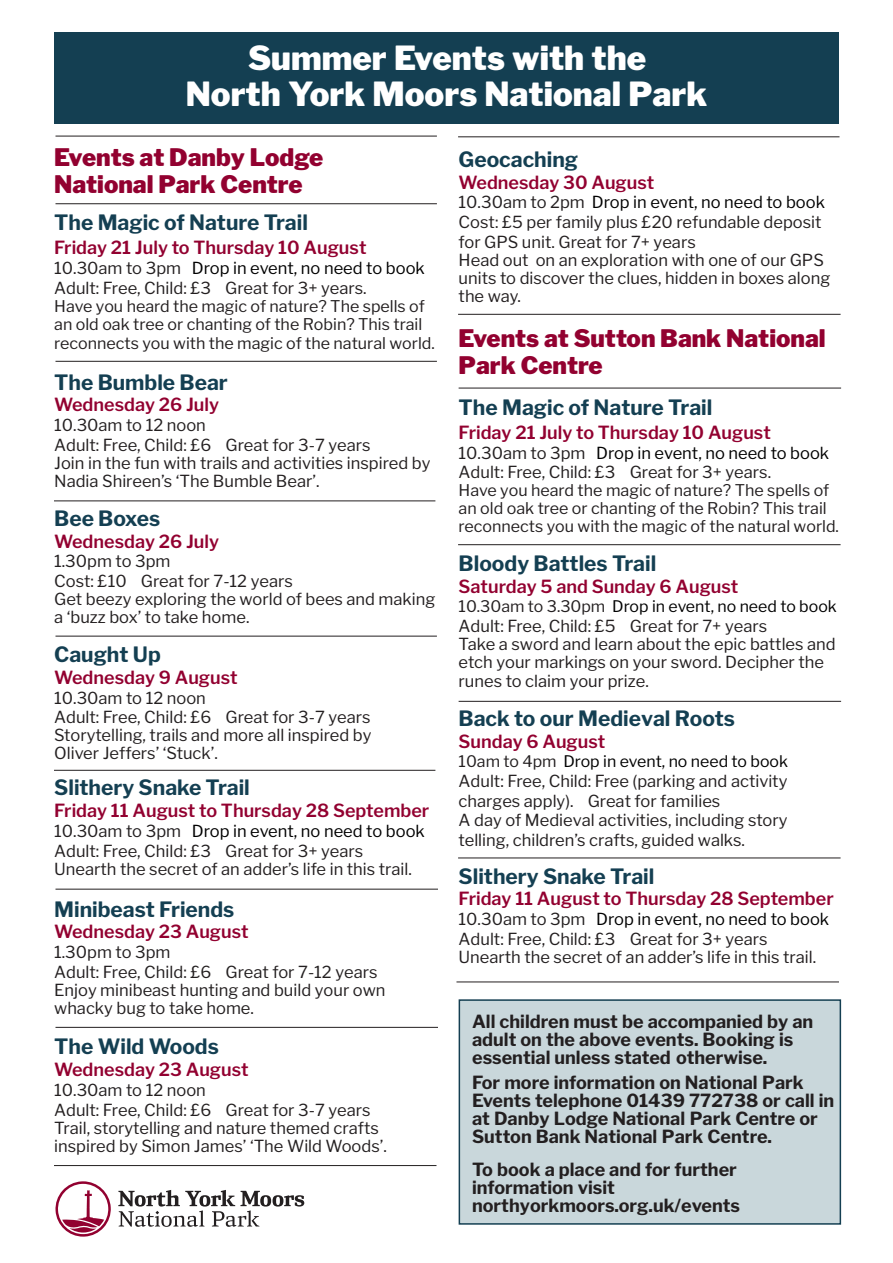
<style>
.page{position:relative;width:893px;height:1263px;background:#fff}
.page>*{position:absolute;margin:0;border:0;box-sizing:border-box;transform-origin:0 0}
.t1{font:900 33px "Libre Franklin";color:#fff}
.t2{font:900 24px/27px "Libre Franklin";color:#920130}
.t3{font:700 21px "Libre Franklin";color:#143f52}
.t4{font:700 18px/18px "Libre Franklin";color:#231f20}
.t5{font:600 18px "Libre Franklin";color:#920130}
.t6{font:16.5px/18px "Libre Franklin";color:#231f20}
.t7{font:16.5px "Libre Franklin";color:#000}
.t8{font:16.05px/18.6px "Libre Franklin";color:#231f20}
.t9{font:15.9px "Libre Franklin";color:#000}
.s1{color:#231f20}
</style>
<div class="page">
<div style="left:54px;top:32px;width:785px;height:91px;background:#143f52"></div>
<div style="left:459px;top:1000px;width:381px;height:224px;background:#c9d7db"></div>
<div style="left:459px;top:999px;width:382px;height:226px;border:2px solid #143f52"></div>
<svg style="left:118px;top:1190px;width:186px;height:37px"></svg>
<svg style="left:55px;top:1181px;width:56px;height:55px"></svg>
<hr style="left:56px;top:361px;width:381px;height:1px;background:#231f20">
<hr style="left:54px;top:500px;width:381px;height:1px;background:#231f20">
<hr style="left:56px;top:636px;width:381px;height:1px;background:#231f20">
<hr style="left:458px;top:314px;width:383px;height:1px;background:#231f20">
<hr style="left:56px;top:203px;width:381px;height:1px;background:#231f20">
<hr style="left:56px;top:136px;width:381px;height:1px;background:#231f20">
<hr style="left:54px;top:770px;width:381px;height:1px;background:#231f20">
<hr style="left:459px;top:388px;width:382px;height:1px;background:#231f20">
<hr style="left:458px;top:544px;width:383px;height:1px;background:#231f20">
<hr style="left:459px;top:701px;width:382px;height:1px;background:#231f20">
<hr style="left:56px;top:889px;width:382px;height:1px;background:#231f20">
<hr style="left:458px;top:136px;width:381px;height:1px;background:#231f20">
<hr style="left:56px;top:1027px;width:382px;height:1px;background:#231f20">
<hr style="left:54px;top:1165px;width:382px;height:1px;background:#231f20">
<hr style="left:458px;top:857px;width:383px;height:1px;background:#231f20">
<hr style="left:456px;top:981px;width:383px;height:1px;background:#231f20">
<p class="t1" style="left:248px;top:38px;width:399px">Summer Events with the</p>
<p class="t1" style="left:186px;top:74px;width:523px">North York Moors National Park</p>
<p class="t2" style="left:54px;top:143px;width:271px">Events at Danby Lodge</p>
<p class="t2" style="left:54px;top:170px;width:250px">National Park Centre</p>
<p class="t3" style="left:54px;top:210px;width:255px">The Magic of Nature Trail</p>
<p class="t5" style="left:54px;top:237px;width:314px">Friday 21 July to Thursday 10 August</p>
<p class="t7" style="left:54px;top:258px;width:372px"><span class="s1">10.30am to 3pm</span> Drop in event, no need to book</p>
<p class="t6" style="left:54px;top:279px;width:314px">Adult: Free, Child: £3 Great for 3+ years.</p>
<p class="t8" style="left:54px;top:297px;width:382px">Have you heard the magic of nature? The spells of an old oak tree or chanting of the Robin? This trail reconnects you with the magic of the natural world.</p>
<p class="t3" style="left:54px;top:369px;width:175px">The Bumble Bear</p>
<p class="t5" style="left:54px;top:394px;width:166px">Wednesday 26 July</p>
<p class="t6" style="left:54px;top:416px;width:153px">10.30am to 12 noon</p>
<p class="t6" style="left:54px;top:436px;width:318px">Adult: Free, Child: £6 Great for 3-7 years</p>
<p class="t6" style="left:54px;top:454px;width:378px">Join in the fun with trails and activities inspired by<br>Nadia Shireen’s ‘The Bumble Bear’.</p>
<p class="t3" style="left:54px;top:506px;width:108px">Bee Boxes</p>
<p class="t5" style="left:54px;top:530px;width:166px">Wednesday 26 July</p>
<p class="t6" style="left:54px;top:552px;width:118px">1.30pm to 3pm</p>
<p class="t6" style="left:54px;top:572px;width:240px">Cost: £10 Great for 7-12 years</p>
<p class="t6" style="left:54px;top:590px;width:383px">Get beezy exploring the world of bees and making a ‘buzz box’ to take home.</p>
<p class="t3" style="left:54px;top:642px;width:108px">Caught Up</p>
<p class="t5" style="left:54px;top:666px;width:185px">Wednesday 9 August</p>
<p class="t6" style="left:54px;top:689px;width:153px">10.30am to 12 noon</p>
<p class="t6" style="left:54px;top:708px;width:318px">Adult: Free, Child: £6 Great for 3-7 years</p>
<p class="t6" style="left:54px;top:726px;width:319px">Storytelling, trails and more all inspired by</p>
<p class="t6" style="left:54px;top:744px;width:165px">Oliver Jeffers’ ‘Stuck’.</p>
<p class="t3" style="left:54px;top:775px;width:197px">Slithery Snake Trail</p>
<p class="t5" style="left:54px;top:800px;width:377px">Friday 11 August to Thursday 28 September</p>
<p class="t7" style="left:54px;top:821px;width:372px"><span class="s1">10.30am to 3pm</span> Drop in event, no need to book</p>
<p class="t6" style="left:54px;top:842px;width:311px">Adult: Free, Child: £3 Great for 3+ years</p>
<p class="t6" style="left:54px;top:860px;width:359px">Unearth the secret of an adder’s life in this trail.</p>
<p class="t3" style="left:54px;top:896px;width:182px">Minibeast Friends</p>
<p class="t5" style="left:54px;top:921px;width:196px">Wednesday 23 August</p>
<p class="t6" style="left:54px;top:943px;width:118px">1.30pm to 3pm</p>
<p class="t6" style="left:54px;top:963px;width:325px">Adult: Free, Child: £6 Great for 7-12 years</p>
<p class="t6" style="left:54px;top:981px;width:333px">Enjoy minibeast hunting and build your own whacky bug to take home.</p>
<p class="t3" style="left:54px;top:1034px;width:166px">The Wild Woods</p>
<p class="t5" style="left:54px;top:1058px;width:196px">Wednesday 23 August</p>
<p class="t6" style="left:54px;top:1081px;width:153px">10.30am to 12 noon</p>
<p class="t6" style="left:54px;top:1100px;width:318px">Adult: Free, Child: £6 Great for 3-7 years</p>
<p class="t6" style="left:54px;top:1118px;width:326px">Trail, storytelling and nature themed crafts</p>
<p class="t6" style="left:54px;top:1136px;width:334px">inspired by Simon James’ ‘The Wild Woods’.</p>
<p class="t3" style="left:459px;top:147px;width:121px">Geocaching</p>
<p class="t5" style="left:459px;top:171px;width:197px">Wednesday 30 August</p>
<p class="t7" style="left:459px;top:192px;width:368px"><span class="s1">10.30am to 2pm</span> Drop in event, no need to book</p>
<p class="t6" style="left:459px;top:212px;width:364px;line-height:19.8px">Cost: £5 per family plus £20 refundable deposit for GPS unit. Great for 7+ years</p>
<p class="t6" style="left:459px;top:251px;width:373px">Head out on an exploration with one of our GPS units to discover the clues, hidden in boxes along the way.</p>
<p class="t2" style="left:459px;top:325px;width:368px">Events at Sutton Bank National<br>Park Centre</p>
<p class="t3" style="left:459px;top:394px;width:255px">The Magic of Nature Trail</p>
<p class="t5" style="left:459px;top:421px;width:314px">Friday 21 July to Thursday 10 August</p>
<p class="t7" style="left:459px;top:443px;width:372px"><span class="s1">10.30am to 3pm</span> Drop in event, no need to book</p>
<p class="t6" style="left:459px;top:463px;width:314px">Adult: Free, Child: £3 Great for 3+ years.</p>
<p class="t8" style="left:459px;top:482px;width:382px;line-height:18px">Have you heard the magic of nature? The spells of an old oak tree or chanting of the Robin? This trail reconnects you with the magic of the natural world.</p>
<p class="t3" style="left:459px;top:551px;width:199px">Bloody Battles Trail</p>
<p class="t5" style="left:459px;top:575px;width:281px">Saturday 5 and Sunday 6 August</p>
<p class="t9" style="left:459px;top:596px;width:380px"><span class="s1">10.30am to 3.30pm</span> Drop in event, no need to book</p>
<p class="t6" style="left:459px;top:617px;width:310px">Adult: Free, Child: £5 Great for 7+ years</p>
<p class="t6" style="left:459px;top:634px;width:379px;line-height:18.6px">Take a sword and learn about the epic battles and etch your markings on your sword. Decipher the runes to claim your prize.</p>
<p class="t3" style="left:459px;top:706px;width:278px">Back to our Medieval Roots</p>
<p class="t5" style="left:459px;top:730px;width:148px">Sunday 6 August</p>
<p class="t9" style="left:459px;top:751px;width:331px"><span class="s1">10am to 4pm</span> Drop in event, no need to book</p>
<p class="t6" style="left:459px;top:771px;width:330px;line-height:19.8px">Adult: Free, Child: Free (parking and activity charges apply). Great for families</p>
<p class="t6" style="left:459px;top:810px;width:330px;line-height:19.8px">A day of Medieval activities, including story telling, children’s crafts, guided walks.</p>
<p class="t3" style="left:459px;top:863px;width:197px">Slithery Snake Trail</p>
<p class="t5" style="left:459px;top:888px;width:377px">Friday 11 August to Thursday 28 September</p>
<p class="t7" style="left:459px;top:909px;width:372px"><span class="s1">10.30am to 3pm</span> Drop in event, no need to book</p>
<p class="t6" style="left:459px;top:930px;width:311px">Adult: Free, Child: £3 Great for 3+ years</p>
<p class="t6" style="left:459px;top:948px;width:359px">Unearth the secret of an adder’s life in this trail.</p>
<p class="t4" style="left:472px;top:1012px;width:343px">All children must be accompanied by an adult on the above events. Booking is essential unless stated otherwise.</p>
<p class="t4" style="left:472px;top:1073px;width:364px">For more information on National Park Events telephone 01439 772738 or call in at Danby Lodge National Park Centre or Sutton Bank National Park Centre.</p>
<p class="t4" style="left:472px;top:1160px;width:266px">To book a place and for further</p>
<p class="t4" style="left:472px;top:1178px;width:144px">information visit</p>
<p class="t4" style="left:472px;top:1196px;width:269px">northyorkmoors.org.uk/events</p>
</div>
